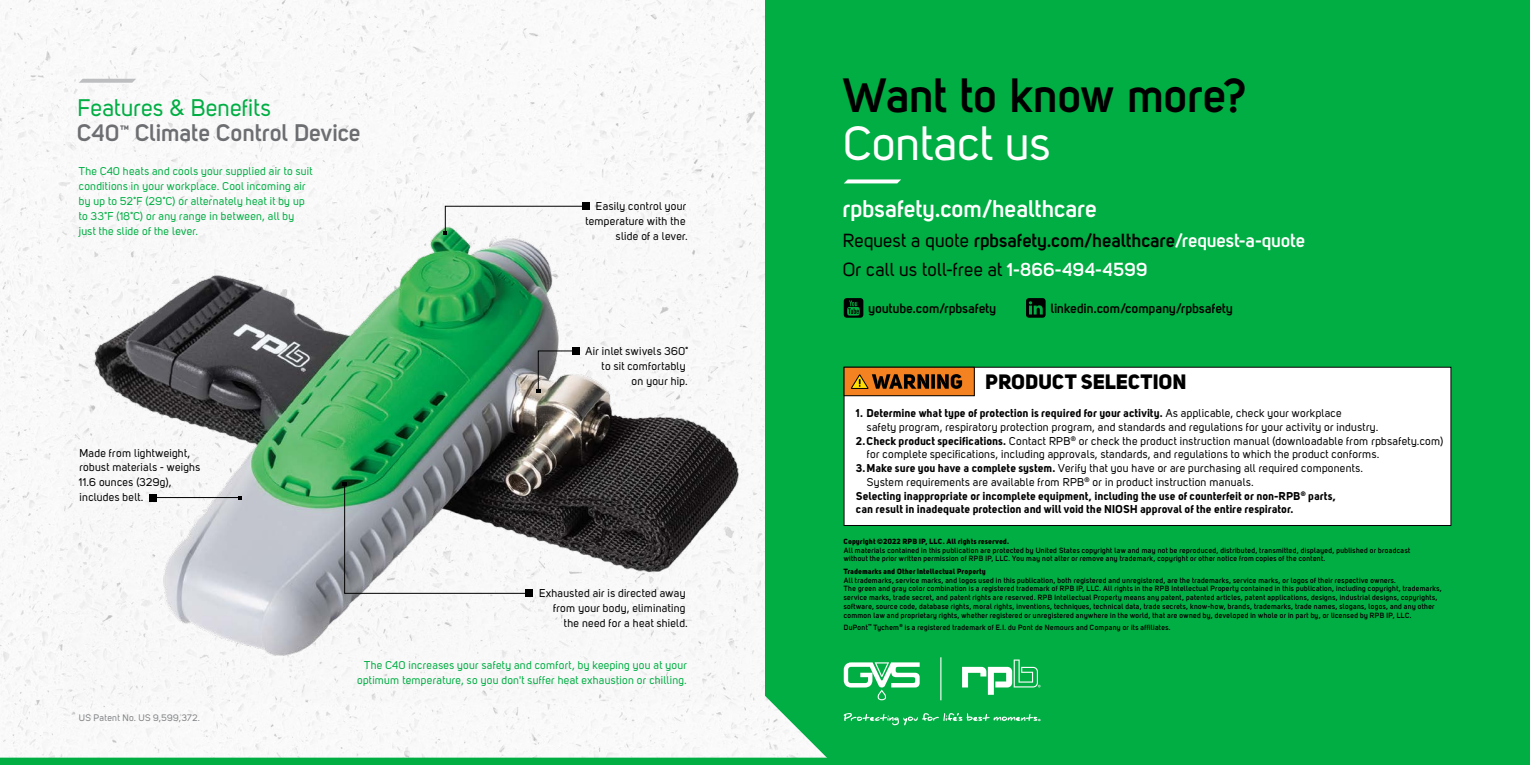
<style>
.page{position:relative;width:1530px;height:765px;background:#fff}
.page>*{position:absolute;margin:0;border:0;box-sizing:border-box;transform-origin:0 0}
.t1{font:700 47.5px "Uni Sans Semi";letter-spacing:-.01em;color:#000}
.t2{font:47.5px "Uni Sans Regular";letter-spacing:.01em;color:#fff}
.t3{font:700 23.75px "Uni Sans Semi";letter-spacing:.01em;color:#6d6e71}
.t4{font:700 23.75px "Uni Sans Semi";letter-spacing:.005em;color:#fff}
.t5{font:23.75px "Uni Sans Regular";letter-spacing:.005em;color:#00ae43}
.t6{font:20.5px "Uni Sans Heavy";letter-spacing:.01em;color:#000}
.t7{font:700 18.75px "Uni Sans Semi";letter-spacing:.005em;color:#000}
.t8{font:18.75px "Uni Sans Regular";letter-spacing:.01em;color:#000}
.t9{font:700 13.25px "Uni Sans Semi";letter-spacing:.005em;color:#000}
.t10{font:11.25px/15px "Uni Sans Regular";letter-spacing:.02em;color:#000;text-align:right}
.t11{font:11.25px/15px "Uni Sans Regular";letter-spacing:.02em;color:#00ae43}
.t12{font:11.25px/13.8px "Uni Sans Bold";letter-spacing:.015em;color:#000}
.t13{font:9.38px "Uni Sans Regular";letter-spacing:.02em;color:#808285}
.t14{font:700 7.5px/8.8px "Uni Sans Semi";letter-spacing:.03em;color:#000}
.t15{font:7.5px "Uni Sans Heavy";letter-spacing:.03em;color:#000}
.s1{font-family:"Uni Sans Regular";font-weight:400}
.s2{color:#fff}
.s3{font-family:"Uni Sans Semi";font-weight:700;color:#fff}
.s4{font-family:"Uni Sans Regular"}
.s5{font-family:"Uni Sans Bold"}
</style>
<div class="page">
<img style="left:0;top:0;width:765px;height:758px">
<img style="left:64px;top:207px;width:701px;height:495px">
<div style="left:572px;top:347px;width:8px;height:8px;background:#000"></div>
<div style="left:582px;top:202px;width:8px;height:8px;background:#000"></div>
<div style="left:149px;top:494px;width:8px;height:8px;background:#000"></div>
<div style="left:525px;top:589px;width:8px;height:8px;background:#000"></div>
<svg style="left:443px;top:205px;width:143px;height:30px"></svg>
<svg style="left:536px;top:350px;width:42px;height:43px"></svg>
<hr style="left:156px;top:497px;width:84px;height:1px;background:#000">
<svg style="left:238px;top:496px;width:4px;height:4px"></svg>
<svg style="left:343px;top:482px;width:186px;height:112px"></svg>
<svg style="left:79px;top:79px;width:57px;height:4px"></svg>
<div style="left:765px;top:0;width:765px;height:758px;background:#00ae43"></div>
<div style="left:844px;top:367px;width:607px;height:158px;background:#fff"></div>
<div style="left:844px;top:367px;width:607px;height:159px;border:1px solid #000"></div>
<div style="left:844px;top:367px;width:130px;height:29px;background:#f58220"></div>
<div style="left:844px;top:367px;width:131px;height:29px;border:1px solid #000"></div>
<svg style="left:851px;top:374px;width:111px;height:15px"></svg>
<svg style="left:844px;top:179px;width:57px;height:4px"></svg>
<svg style="left:844px;top:298px;width:19px;height:20px"></svg>
<svg style="left:1026px;top:298px;width:20px;height:20px"></svg>
<svg style="left:844px;top:657px;width:197px;height:68px;background:#2dbc64"></svg>
<div style="left:0;top:758px;width:1530px;height:7px;background:#00ae43"></div>
<h2 class="t5" style="left:78px;top:94px;width:195px">Features &amp; Benefits</h2>
<h2 class="t3" style="left:78px;top:119px;width:285px">C40<sup>™</sup> Climate Control Device</h2>
<h3 class="t11" style="left:79px;top:164px;width:235px">The C40 heats and cools your supplied air to suit conditions in your workplace. Cool incoming air by up to 52˚F (29˚C) or alternately heat it by up to 33˚F (18˚C) or any range in between, all by just the slide of the lever.</h3>
<h3 class="t10" style="left:79px;top:445px;width:123px;text-align:left">Made from lightweight, robust materials - weighs<br>11.6 ounces (329g), includes belt.</h3>
<h3 class="t10" style="left:585px;top:199px;width:104px">Easily control your temperature with the slide of a lever.</h3>
<h3 class="t10" style="left:586px;top:343px;width:104px">Air inlet swivels 360˚ to sit comfortably<br>on your hip.</h3>
<h3 class="t10" style="left:539px;top:586px;width:150px">Exhausted air is directed away from your body, eliminating the need for a heat shield.</h3>
<p class="t13" style="left:79px;top:712px;width:123px">US Patent No. US 9,599,372.</p>
<h3 class="t11" style="left:357px;top:657px;width:331px;text-align:right">The C40 increases your safety and comfort, by keeping you at your optimum temperature, so you don't suffer heat exhaustion or chilling.</h3>
<h1 class="t1" style="left:844px;top:67px;width:405px">Want to know more?</h1>
<h1 class="t2" style="left:844px;top:116px;width:208px">Contact us</h1>
<h2 class="t4" style="left:843px;top:195px;width:256px">rpbsafety.com/healthcare</h2>
<h3 class="t7" style="left:843px;top:229px;width:464px"><span class="s1">Request a quote</span> rpbsafety.com/healthcare<span class="s2">/request-a-quote</span></h3>
<h3 class="t8" style="left:843px;top:259px;width:307px">Or call us toll-free at <span class="s3">1-866-494-4599</span></h3>
<h3 class="t9" style="left:869px;top:300px;width:129px">youtube.com/rpbsafety</h3>
<h3 class="t9" style="left:1051px;top:300px;width:184px">linkedin.com/company/rpbsafety</h3>
<h3 class="t6" style="left:986px;top:369px;width:203px">PRODUCT SELECTION</h3>
<h3 class="t12" style="left:856px;top:406px;width:487px">1. Determine what type of protection is required for your activity. <span class="s4">As applicable, check your workplace</span></h3>
<h3 class="t10" style="left:867px;top:419px;width:513px">safety program, respiratory protection program, and standards and regulations for your activity or industry.</h3>
<h3 class="t10" style="left:856px;top:433px;width:589px"><span class="s5">2.Check product specifications.</span> Contact RPB<sup>®</sup> or check the product instruction manual (downloadable from rpbsafety.com)</h3>
<h3 class="t10" style="left:867px;top:447px;width:514px">for complete specifications, including approvals, standards, and regulations to which the product conforms.</h3>
<h3 class="t10" style="left:856px;top:461px;width:508px"><span class="s5">3.Make sure you have a complete system.</span> Verify that you have or are purchasing all required components.</h3>
<h3 class="t10" style="left:867px;top:474px;width:388px">System requirements are available from RPB<sup>®</sup> or in product instruction manuals.</h3>
<h3 class="t12" style="left:856px;top:488px;width:481px">Selecting inappropriate or incomplete equipment, including the use of counterfeit or non-RPB<sup>®</sup> parts, can result in inadequate protection and will void the NIOSH approval of the entire respirator.</h3>
<p class="t15" style="left:844px;top:537px;width:167px">Copyright ©2022 RPB IP, LLC. All rights reserved.</p>
<p class="t14" style="left:844px;top:546px;width:568px">All materials contained in this publication are protected by United States copyright law and may not be reproduced, distributed, transmitted, displayed, published or broadcast without the prior written permission of RPB IP, LLC. You may not alter or remove any trademark, copyright or other notice from copies of the content.</p>
<p class="t15" style="left:844px;top:567px;width:144px">Trademarks and Other Intellectual Property</p>
<p class="t14" style="left:844px;top:575px;width:600px">All trademarks, service marks, and logos used in this publication, both registered and unregistered, are the trademarks, service marks, or logos of their respective owners.<br>The green and gray color combination is a registered trademark of RPB IP, LLC. All rights in the RPB Intellectual Property contained in this publication, including copyright, trademarks, service marks, trade secret, and patent rights are reserved. RPB Intellectual Property means any patent, patented articles, patent applications, designs, industrial designs, copyrights, software, source code, database rights, moral rights, inventions, techniques, technical data, trade secrets, know-how, brands, trademarks, trade names, slogans, logos, and any other common law and proprietary rights, whether registered or unregistered anywhere in the world, that are owned by, developed in whole or in part by, or licensed by RPB IP, LLC.</p>
<p class="t14" style="left:844px;top:623px;width:328px">DuPont<sup>™</sup> Tychem<sup>®</sup> is a registered trademark of E.I. du Pont de Nemours and Company or its affiliates.</p>
</div>
